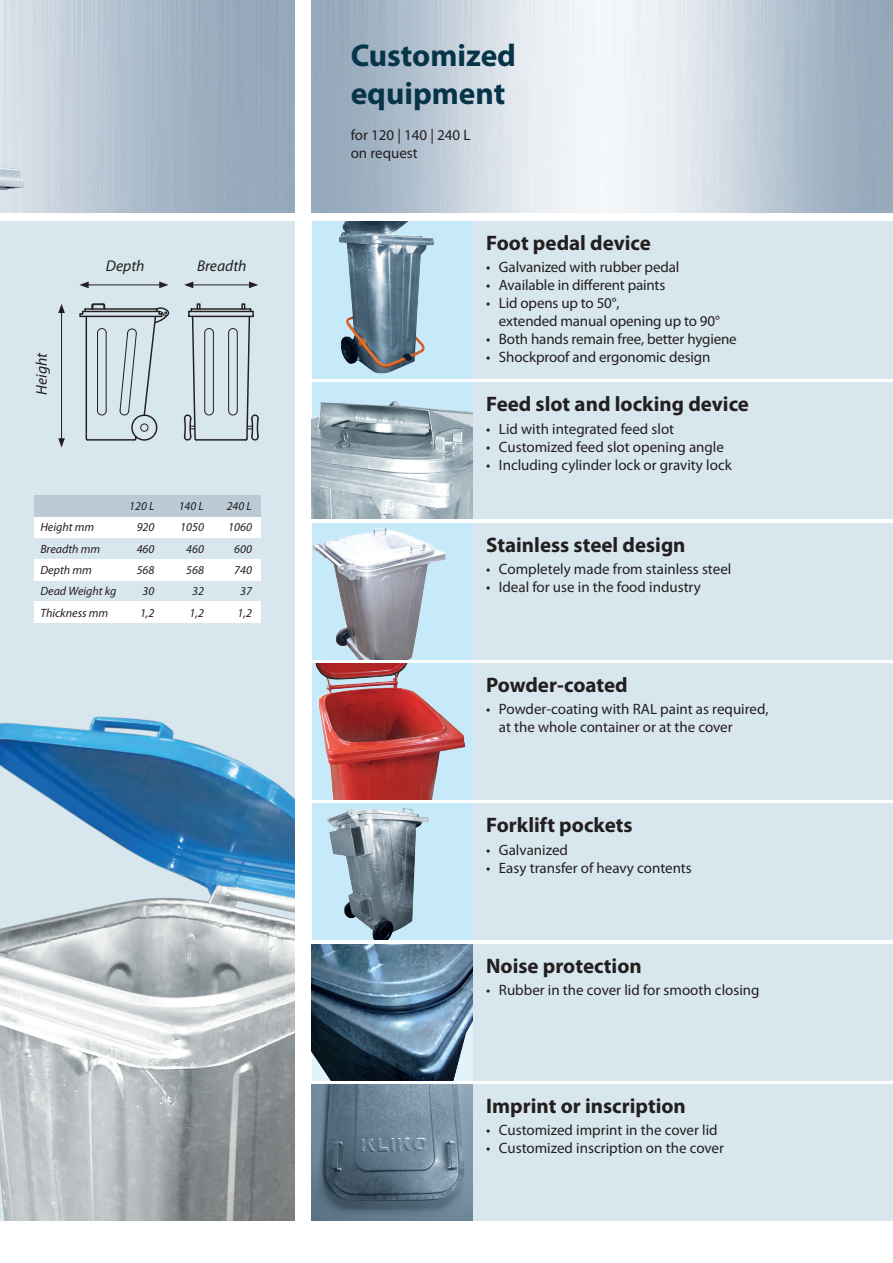
<style>
.page{position:relative;width:893px;height:1263px;background:#fff}
.page>*{position:absolute;margin:0;border:0;box-sizing:border-box;transform-origin:0 0}
.Headline_klein{font:700 31.5px "Myriad Pro";color:#063448}
.Headline_klein-2{font:700 21px "Myriad Pro";color:#231f20}
.Text{font:italic 15.6px "Myriad Pro";color:#231f20}
.Text-2{font:15px "Myriad Pro";color:#231f20}
.Headline_klein-3{font:15px "Myriad Pro";color:#231f20}
.Text-3{font:italic 12px "Myriad Pro";color:#231f20}
</style>
<div class="page">
<div style="left:0;top:221px;width:295px;height:999px;background:#d8e6ed"></div>
<img style="left:0;top:0;width:295px;height:213px">
<div style="left:312px;top:221px;width:161px;height:157px;background:#c6eafa"></div>
<img style="left:340px;top:221px;width:94px;height:153px">
<img style="left:312px;top:383px;width:161px;height:136px">
<div style="left:312px;top:523px;width:161px;height:136px;background:#c6eafa"></div>
<img style="left:313px;top:527px;width:133px;height:132px">
<div style="left:312px;top:663px;width:161px;height:136px;background:#c6eafa"></div>
<img style="left:315px;top:663px;width:151px;height:136px">
<div style="left:312px;top:804px;width:161px;height:136px;background:#c6eafa"></div>
<img style="left:327px;top:808px;width:102px;height:132px">
<img style="left:312px;top:944px;width:161px;height:136px">
<img style="left:312px;top:1084px;width:161px;height:136px">
<div style="left:473px;top:221px;width:420px;height:157px;background:#d8e6ed"></div>
<div style="left:473px;top:383px;width:420px;height:136px;background:#d8e6ed"></div>
<div style="left:473px;top:523px;width:420px;height:136px;background:#d8e6ed"></div>
<div style="left:473px;top:663px;width:420px;height:136px;background:#d8e6ed"></div>
<div style="left:473px;top:804px;width:420px;height:136px;background:#d8e6ed"></div>
<div style="left:473px;top:944px;width:420px;height:136px;background:#d8e6ed"></div>
<div style="left:473px;top:1084px;width:420px;height:136px;background:#d8e6ed"></div>
<img style="left:0;top:716px;width:295px;height:504px">
<div style="left:34px;top:517px;width:227px;height:21px;background:#fff"></div>
<div style="left:34px;top:495px;width:227px;height:22px;background:#bbcbd6"></div>
<div style="left:34px;top:559px;width:227px;height:21px;background:#fff"></div>
<div style="left:34px;top:602px;width:227px;height:21px;background:#fff"></div>
<svg style="left:79px;top:303px;width:91px;height:138px"></svg>
<svg style="left:183px;top:303px;width:77px;height:278px"></svg>
<hr style="left:86px;top:285px;width:76px;height:1px;background:#231f20">
<svg style="left:79px;top:282px;width:10px;height:6px"></svg>
<svg style="left:159px;top:282px;width:9px;height:6px"></svg>
<hr style="left:191px;top:285px;width:60px;height:1px;background:#231f20">
<svg style="left:184px;top:282px;width:9px;height:6px"></svg>
<svg style="left:249px;top:282px;width:9px;height:6px"></svg>
<img style="left:0;top:116px;width:64px;height:486px">
<p class="Text" style="left:32px;top:395px;width:44px;rotate:-90deg">Height</p>
<p class="Text" style="left:106px;top:256px;width:40px">Depth</p>
<p class="Text" style="left:197px;top:256px;width:51px">Breadth</p>
<p class="Text-3" style="left:129px;top:498px;width:27px">120 L</p>
<p class="Text-3" style="left:179px;top:498px;width:27px">140 L</p>
<p class="Text-3" style="left:227px;top:498px;width:27px">240 L</p>
<p class="Text-3" style="left:40px;top:520px;width:55px">Height mm</p>
<p class="Text-3" style="left:137px;top:520px;width:19px">920</p>
<p class="Text-3" style="left:180px;top:520px;width:25px">1050</p>
<p class="Text-3" style="left:228px;top:520px;width:25px">1060</p>
<p class="Text-3" style="left:40px;top:541px;width:61px">Breadth mm</p>
<p class="Text-3" style="left:137px;top:541px;width:19px">460</p>
<p class="Text-3" style="left:186px;top:541px;width:19px">460</p>
<p class="Text-3" style="left:234px;top:541px;width:19px">600</p>
<p class="Text-3" style="left:40px;top:562px;width:53px">Depth mm</p>
<p class="Text-3" style="left:137px;top:562px;width:19px">568</p>
<p class="Text-3" style="left:186px;top:562px;width:19px">568</p>
<p class="Text-3" style="left:234px;top:562px;width:19px">740</p>
<p class="Text-3" style="left:40px;top:584px;width:78px">Dead Weight kg</p>
<p class="Text-3" style="left:143px;top:584px;width:13px">30</p>
<p class="Text-3" style="left:192px;top:584px;width:13px">32</p>
<p class="Text-3" style="left:240px;top:584px;width:13px">37</p>
<p class="Text-3" style="left:40px;top:605px;width:69px">Thickness mm</p>
<p class="Text-3" style="left:140px;top:605px;width:16px">1,2</p>
<p class="Text-3" style="left:190px;top:605px;width:16px">1,2</p>
<p class="Text-3" style="left:238px;top:605px;width:16px">1,2</p>
<p class="Headline_klein" style="left:351px;top:35px;width:167px">Customized</p>
<p class="Headline_klein" style="left:351px;top:72px;width:156px">equipment</p>
<p class="Headline_klein-3" style="left:351px;top:125px;width:121px">for 120 | 140 | 240 L</p>
<p class="Headline_klein-3" style="left:351px;top:143px;width:69px">on request</p>
<p class="Headline_klein-2" style="left:486px;top:229px;width:166px">Foot pedal device</p>
<p class="Text-2" style="left:486px;top:258px;width:195px">• Galvanized with rubber pedal</p>
<p class="Text-2" style="left:486px;top:276px;width:181px">• Available in different paints</p>
<p class="Text-2" style="left:486px;top:294px;width:135px">• Lid opens up to 50°,</p>
<p class="Text-2" style="left:499px;top:312px;width:222px">extended manual opening up to 90°</p>
<p class="Text-2" style="left:486px;top:330px;width:252px">• Both hands remain free, better hygiene</p>
<p class="Text-2" style="left:486px;top:348px;width:226px">• Shockproof and ergonomic design</p>
<p class="Headline_klein-2" style="left:486px;top:390px;width:264px">Feed slot and locking device</p>
<p class="Text-2" style="left:486px;top:419px;width:190px">• Lid with integrated feed slot</p>
<p class="Text-2" style="left:486px;top:437px;width:239px">• Customized feed slot opening angle</p>
<p class="Text-2" style="left:486px;top:455px;width:247px">• Including cylinder lock or gravity lock</p>
<p class="Headline_klein-2" style="left:486px;top:531px;width:201px">Stainless steel design</p>
<p class="Text-2" style="left:486px;top:560px;width:247px">• Completely made from stainless steel</p>
<p class="Text-2" style="left:486px;top:578px;width:216px">• Ideal for use in the food industry</p>
<p class="Headline_klein-2" style="left:486px;top:671px;width:143px">Powder-coated</p>
<p class="Text-2" style="left:486px;top:700px;width:284px">• Powder-coating with RAL paint as required,</p>
<p class="Text-2" style="left:499px;top:718px;width:235px">at the whole container or at the cover</p>
<p class="Headline_klein-2" style="left:486px;top:811px;width:148px">Forklift pockets</p>
<p class="Text-2" style="left:486px;top:840px;width:83px">• Galvanized</p>
<p class="Text-2" style="left:486px;top:858px;width:207px">• Easy transfer of heavy contents</p>
<p class="Headline_klein-2" style="left:486px;top:952px;width:157px">Noise protection</p>
<p class="Text-2" style="left:486px;top:981px;width:275px">• Rubber in the cover lid for smooth closing</p>
<p class="Headline_klein-2" style="left:486px;top:1092px;width:201px">Imprint or inscription</p>
<p class="Text-2" style="left:486px;top:1121px;width:233px">• Customized imprint in the cover lid</p>
<p class="Text-2" style="left:486px;top:1139px;width:239px">• Customized inscription on the cover</p>
</div>
